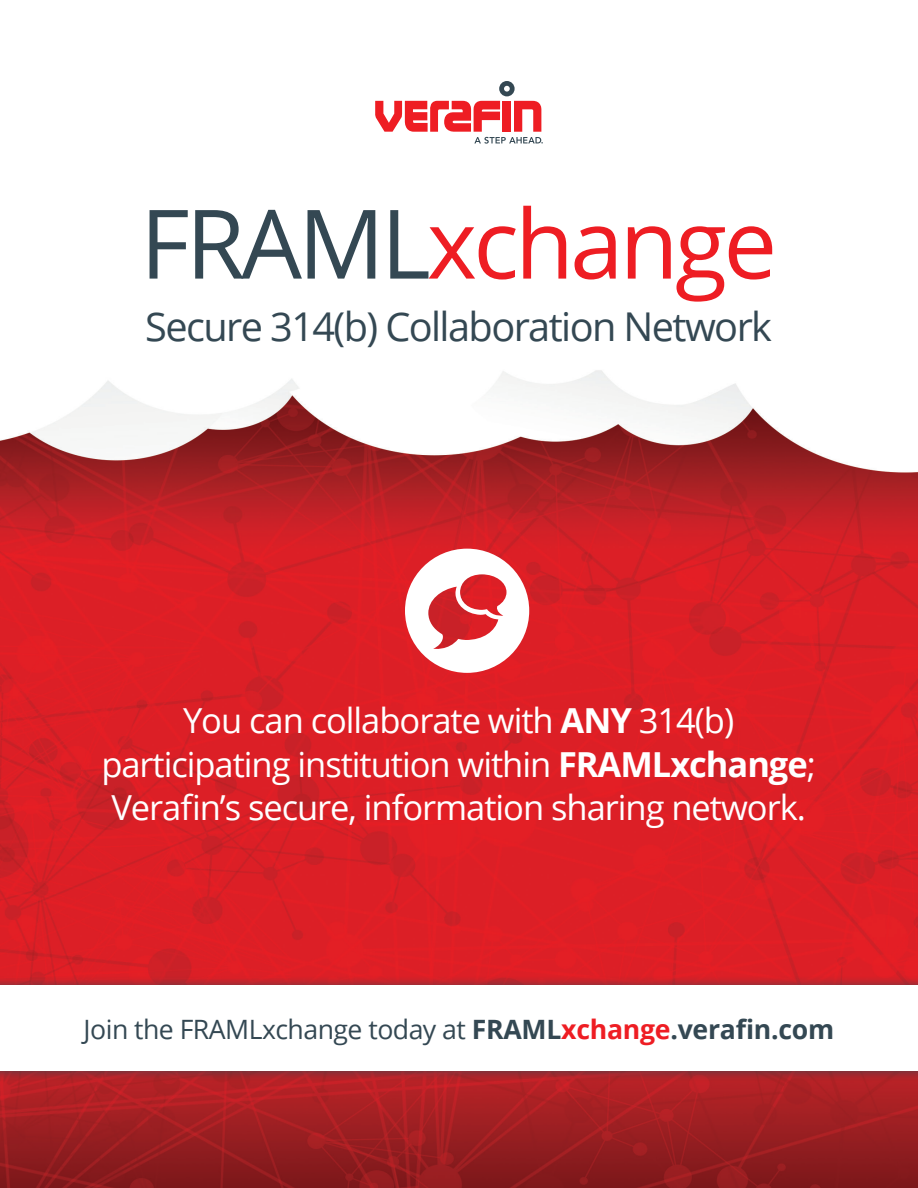
<style>
.page{position:relative;width:918px;height:1188px;background:#fff}
.page>*{position:absolute;margin:0;border:0;box-sizing:border-box;transform-origin:0 0}
.body{font:95.85px "Open Sans";letter-spacing:-.04em;color:#ee1d23}
.body-2{font:39.75px "Open Sans";letter-spacing:-.04em;color:#344853}
.body-3{font:34.5px/44px "Open Sans";letter-spacing:-.03em;color:#fff;text-align:center}
.body-4{font:26.7px "Open Sans";letter-spacing:-.02em;color:#344853}
.s1{color:#344853}
.s2{font-weight:700}
.s3{font-weight:700;color:#ee1d23}
</style>
<div class="page">
<img style="left:0;top:370px;width:918px;height:818px">
<div style="left:0;top:975px;width:918px;height:106px;background:#344853;opacity:.75"></div>
<div style="left:0;top:986px;width:918px;height:85px;background:#fff"></div>
<svg style="left:375px;top:81px;width:168px;height:63px"></svg>
<svg style="left:405px;top:549px;width:124px;height:124px"></svg>
<p class="body" style="left:140px;top:178px;width:639px"><span class="s1">FRAML</span>xchange</p>
<p class="body-2" style="left:145px;top:299px;width:628px">Secure 314(b) Collaboration Network</p>
<p class="body-3" style="left:101px;top:697px;width:716px">You can collaborate with <span class="s2">ANY</span> 314(b) participating institution within <span class="s2">FRAMLxchange</span>;<br>Verafin’s secure, information sharing network.</p>
<p class="body-4" style="left:84px;top:1011px;width:752px">Join the FRAMLxchange today at <span class="s2">FRAML</span><span class="s3">xchange</span><span class="s2">.verafin.com</span></p>
</div>
